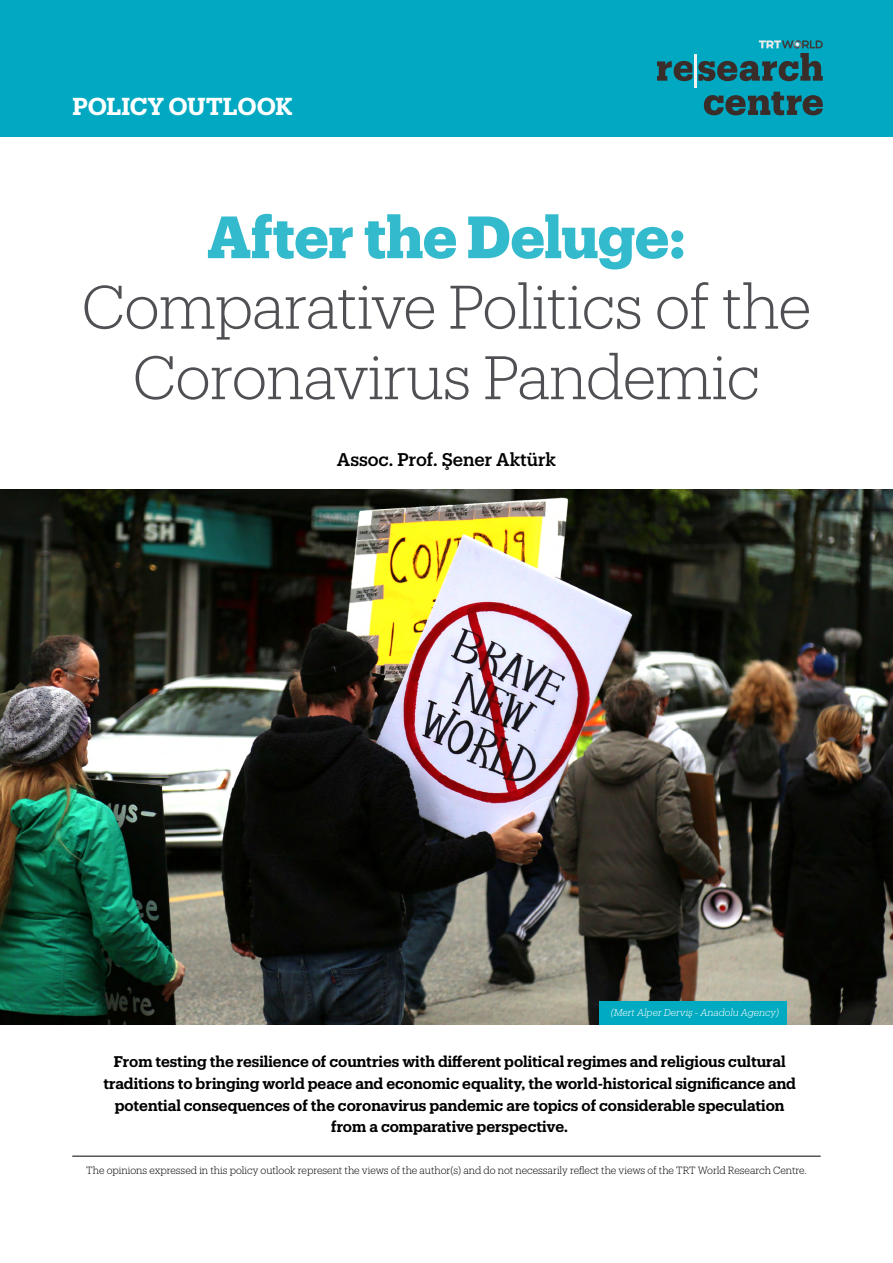
<style>
.page{position:relative;width:893px;height:1263px;background:#fff}
.page>*{position:absolute;margin:0;border:0;box-sizing:border-box;transform-origin:0 0}
.t1{font:300 60px/70.5px "Produkt";letter-spacing:-.015em;color:#504f53;text-align:center}
.t2{font:700 58.2px "Produkt";letter-spacing:-.01em;color:#34bacd}
.t3{font:600 24px "Produkt";letter-spacing:-.005em;color:#fff}
.t4{font:500 18px "Produkt";color:#000}
.t5{font:600 15.15px/21.9px "Produkt";color:#000;text-align:center}
.t6{font:300 10.2px "Produkt";letter-spacing:-.005em;color:#000}
.t7{font:italic 300 9.75px "Produkt";color:#fff}
</style>
<div class="page">
<div style="left:0;top:0;width:893px;height:136px;background:#00a9c1"></div>
<svg style="left:657px;top:61px;width:35px;height:20px"></svg>
<hr style="left:694px;top:54px;width:3px;height:34px;background:#f1f0f1">
<svg style="left:704px;top:92px;width:119px;height:23px"></svg>
<svg style="left:698px;top:40px;width:125px;height:41px"></svg>
<hr style="left:72px;top:1156px;width:749px;height:1px;background:#000">
<img style="left:0;top:489px;width:893px;height:536px">
<div style="left:599px;top:1002px;width:188px;height:23px;background:#00aac1"></div>
<h3 class="t3" style="left:72px;top:90px;width:222px">POLICY OUTLOOK</h3>
<h2 class="t2" style="left:207px;top:196px;width:481px">After the Deluge:</h2>
<h1 class="t1" style="left:82px;top:269px;width:731px">Comparative Politics of the<br>Coronavirus Pandemic</h1>
<p class="t4" style="left:337px;top:447px;width:221px">Assoc. Prof. Şener Aktürk</p>
<p class="t7" style="left:611px;top:1006px;width:170px">(Mert Alper Derviş - Anadolu Agency)</p>
<p class="t5" style="left:103px;top:1050px;width:694px">From testing the resilience of countries with different political regimes and religious cultural traditions to bringing world peace and economic equality, the world-historical significance and potential consequences of the coronavirus pandemic are topics of considerable speculation from a comparative perspective.</p>
<p class="t6" style="left:86px;top:1163px;width:722px">The opinions expressed in this policy outlook represent the views of the author(s) and do not necessarily reflect the views of the TRT World Research Centre.</p>
</div>
